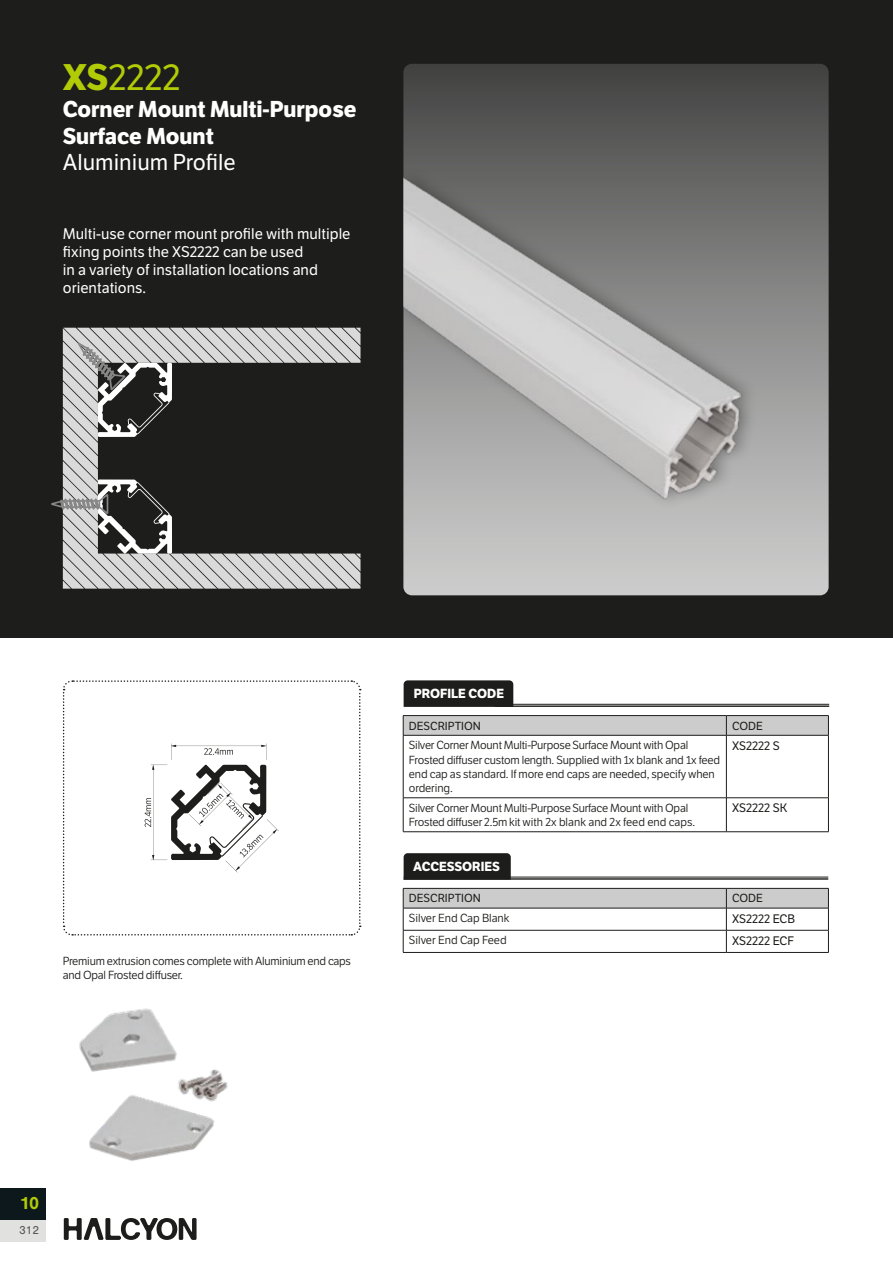
<style>
.page{position:relative;width:893px;height:1263px;background:#fff}
.page>*{position:absolute;margin:0;border:0;box-sizing:border-box;transform-origin:0 0}
.t1{font:36px "LFT Etica";color:#b2cb07}
.t2{font:700 22.35px/26.8px "LFT Etica";color:#fff}
.t3{font:22.35px "LFT Etica";color:#fff}
.t4{font:700 18px "Nimbus San";color:#b2cb07}
.t5{font:15px/18px "LFT Etica";color:#fff}
.t6{font:700 12.9px "LFT Etica";color:#fff}
.t7{font:12px "LFT Etica";letter-spacing:-.01em;color:#1d1d1b}
.t8{font:12px "Nimbus San";color:#57575a}
.t9{font:11.4px/14.2px "LFT Etica";letter-spacing:-.02em;color:#1d1d1b}
.t10{font:11.4px "LFT Etica";color:#1d1d1b}
.t11{font:11.4px "LFT Etica";color:#1d1d1b}
.s1{font-weight:700}
</style>
<div class="page">
<svg style="left:64px;top:1218px;width:133px;height:22px"></svg>
<div style="left:0;top:0;width:893px;height:638px;background:#1d1d1b"></div>
<div style="left:0;top:1220px;width:45px;height:21px;background:#e1e1e0"></div>
<div style="left:0;top:1188px;width:46px;height:32px;background:#0d181c"></div>
<svg style="left:403px;top:64px;width:426px;height:531px;background:#9c9c9c"></svg>
<hr style="left:404px;top:877px;width:424px;height:1px;background:#1d1d1b">
<hr style="left:404px;top:878px;width:424px;height:2px;background:#1d1d1b">
<svg style="left:403px;top:888px;width:426px;height:64px"></svg>
<hr style="left:403px;top:952px;width:323px;height:1px;background:#1d1d1b">
<hr style="left:726px;top:952px;width:103px;height:1px;background:#1d1d1b">
<svg style="left:404px;top:853px;width:107px;height:27px;background:#20201e"></svg>
<hr style="left:495px;top:704px;width:334px;height:1px;background:#1d1d1b">
<hr style="left:495px;top:705px;width:334px;height:2px;background:#1d1d1b">
<svg style="left:403px;top:715px;width:426px;height:20px;background:#c0c0c0"></svg>
<hr style="left:403px;top:735px;width:323px;height:1px;background:#1d1d1b">
<hr style="left:403px;top:735px;width:1px;height:63px;background:#1d1d1b">
<hr style="left:726px;top:735px;width:103px;height:1px;background:#1d1d1b">
<hr style="left:726px;top:735px;width:1px;height:63px;background:#1d1d1b">
<hr style="left:828px;top:735px;width:1px;height:63px;background:#1d1d1b">
<hr style="left:403px;top:797px;width:323px;height:1px;background:#1d1d1b">
<hr style="left:403px;top:798px;width:1px;height:33px;background:#1d1d1b">
<hr style="left:726px;top:797px;width:103px;height:1px;background:#1d1d1b">
<hr style="left:726px;top:798px;width:1px;height:33px;background:#1d1d1b">
<hr style="left:828px;top:798px;width:1px;height:33px;background:#1d1d1b">
<hr style="left:403px;top:831px;width:323px;height:1px;background:#1d1d1b">
<hr style="left:726px;top:831px;width:103px;height:1px;background:#1d1d1b">
<div style="left:404px;top:680px;width:109px;height:27px;background:#1d1d1b"></div>
<svg style="left:63px;top:328px;width:297px;height:261px"></svg>
<svg style="left:62px;top:680px;width:299px;height:256px"></svg>
<svg style="left:78px;top:342px;width:94px;height:95px"></svg>
<svg style="left:51px;top:479px;width:121px;height:75px"></svg>
<img style="left:403px;top:64px;width:385px;height:510px">
<img style="left:79px;top:1008px;width:149px;height:153px">
<h1 class="t1" style="left:63px;top:56px;width:120px"><span class="s1">XS</span>2222</h1>
<h2 class="t2" style="left:63px;top:96px;width:295px">Corner Mount Multi-Purpose<br>Surface Mount</h2>
<h2 class="t3" style="left:63px;top:149px;width:174px">Aluminium Profile</h2>
<h3 class="t5" style="left:63px;top:225px;width:289px">Multi-use corner mount profile with multiple fixing points the XS2222 can be used<br>in a variety of installation locations and orientations.</h3>
<p class="t9" style="left:63px;top:954px;width:290px">Premium extrusion comes complete with Aluminium end caps and Opal Frosted diffuser.</p>
<p class="t6" style="left:414px;top:686px;width:92px">PROFILE CODE</p>
<p class="t11" style="left:409px;top:719px;width:73px">DESCRIPTION</p>
<p class="t11" style="left:732px;top:719px;width:32px">CODE</p>
<p class="t9" style="left:409px;top:738px;width:313px">Silver Corner Mount Multi-Purpose Surface Mount with Opal Frosted diffuser custom length. Supplied with 1x blank and 1x feed end cap as standard. If more end caps are needed, specify when ordering.</p>
<p class="t7" style="left:732px;top:738px;width:49px">XS2222 S</p>
<p class="t9" style="left:409px;top:801px;width:288px">Silver Corner Mount Multi-Purpose Surface Mount with Opal<br>Frosted diffuser 2.5m kit with 2x blank and 2x feed end caps.</p>
<p class="t7" style="left:732px;top:801px;width:57px">XS2222 SK</p>
<p class="t6" style="left:413px;top:859px;width:88px">ACCESSORIES</p>
<p class="t11" style="left:409px;top:892px;width:73px">DESCRIPTION</p>
<p class="t11" style="left:732px;top:892px;width:32px">CODE</p>
<p class="t10" style="left:409px;top:911px;width:102px">Silver End Cap Blank</p>
<p class="t7" style="left:732px;top:911px;width:64px">XS2222 ECB</p>
<p class="t10" style="left:409px;top:934px;width:99px">Silver End Cap Feed</p>
<p class="t7" style="left:732px;top:933px;width:63px">XS2222 ECF</p>
<h3 class="t4" style="left:20px;top:1193px;width:21px">10</h3>
<p class="t8" style="left:19px;top:1223px;width:22px">312</p>
</div>
